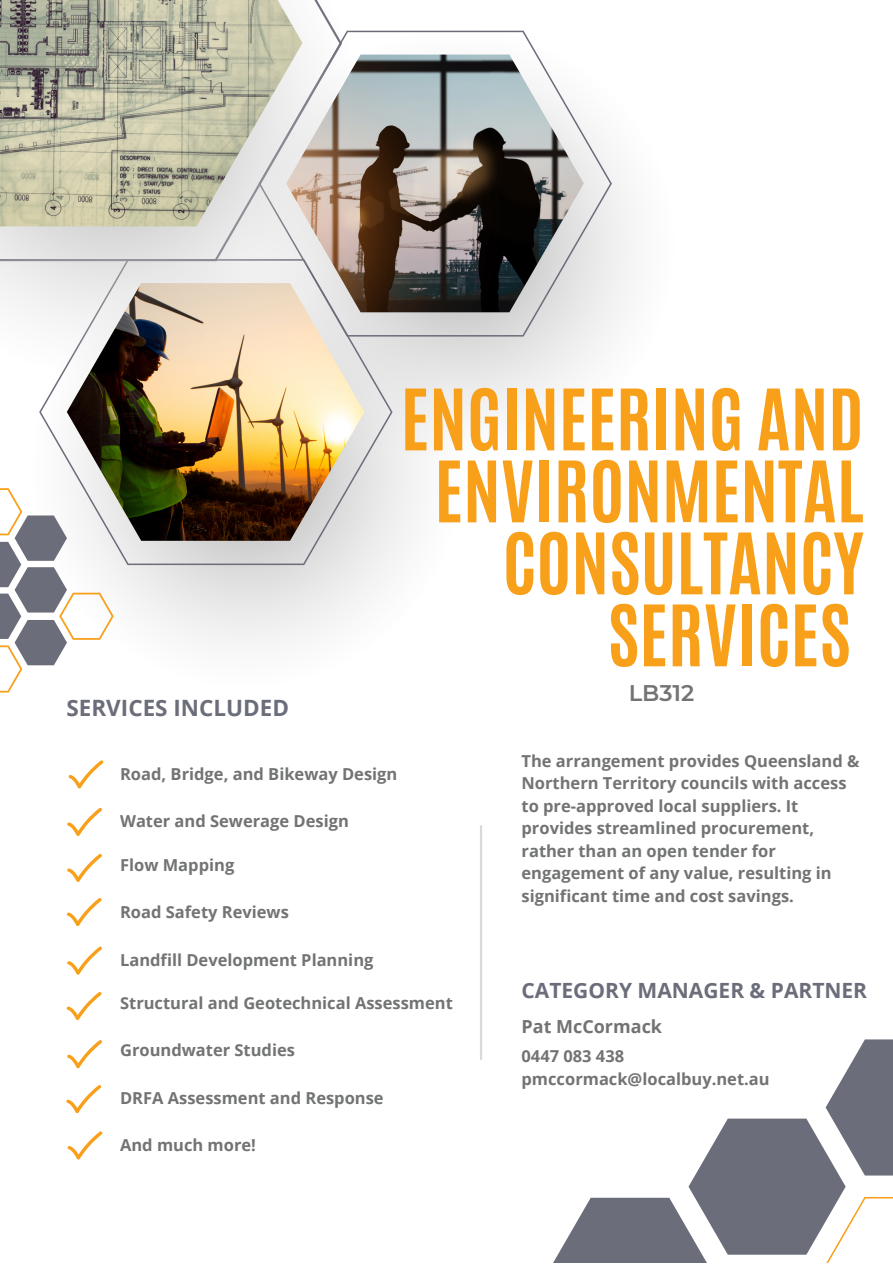
<style>
.page{position:relative;width:893px;height:1264px;background:#fff}
.page>*{position:absolute;margin:0;border:0;box-sizing:border-box;transform-origin:0 0}
.t1{font:700 72px/72px "Antonio";color:#f9a01b;text-align:right}
.t2{font:600 22.65px "Montserrat";color:#727374}
.t3{font:700 22.5px "Open Sans";color:#6b6e7a}
.t4{font:700 21px "Open Sans";color:#6b6e7a}
.t5{font:700 18px "Open Sans";color:#727374}
.t6{font:700 16.5px/22.5px "Open Sans";color:#727374}
</style>
<div class="page">
<svg style="left:553px;top:1039px;width:339px;height:223px"></svg>
<hr style="left:480px;top:826px;width:2px;height:232px;background:#d9d9d9">
<svg style="left:114px;top:460px;width:305px;height:184px;fill:#f1f1f1"></svg>
<svg style="left:363px;top:30px;width:269px;height:430px;fill:#f4f4f4"></svg>
<svg style="left:0;top:488px;width:114px;height:204px"></svg>
<svg style="left:363px;top:31px;width:249px;height:305px"></svg>
<svg style="left:39px;top:312px;width:353px;height:253px"></svg>
<img style="left:363px;top:55px;width:220px;height:257px">
<svg style="left:0;top:0;width:363px;height:377px"></svg>
<img style="left:0;top:0;width:302px;height:226px">
<img style="left:67px;top:283px;width:297px;height:258px">
<svg style="left:67px;top:898px;width:35px;height:28px"></svg>
<svg style="left:67px;top:854px;width:35px;height:28px"></svg>
<svg style="left:67px;top:808px;width:35px;height:28px"></svg>
<svg style="left:69px;top:760px;width:34px;height:28px"></svg>
<svg style="left:66px;top:1085px;width:35px;height:28px"></svg>
<svg style="left:67px;top:1040px;width:35px;height:28px"></svg>
<svg style="left:67px;top:992px;width:34px;height:28px"></svg>
<svg style="left:67px;top:946px;width:35px;height:28px"></svg>
<svg style="left:68px;top:1131px;width:34px;height:28px"></svg>
<h3 class="t3" style="left:66px;top:692px;width:224px">SERVICES INCLUDED</h3>
<h1 class="t1" style="left:400px;top:384px;width:464px">ENGINEERING AND<br>ENVIRONMENTAL<br>CONSULTANCY<br>SERVICES</h1>
<h2 class="t2" style="left:628px;top:679px;width:67px">LB312</h2>
<p class="t6" style="left:120px;top:762px;width:279px">Road, Bridge, and Bikeway Design</p>
<p class="t6" style="left:120px;top:809px;width:230px">Water and Sewerage Design</p>
<p class="t6" style="left:120px;top:853px;width:116px">Flow Mapping</p>
<p class="t6" style="left:120px;top:900px;width:170px">Road Safety Reviews</p>
<p class="t6" style="left:521px;top:749px;width:339px">The arrangement provides Queensland &amp; Northern Territory councils with access to pre-approved local suppliers. It provides streamlined procurement, rather than an open tender for engagement of any value, resulting in significant time and cost savings.</p>
<p class="t6" style="left:120px;top:947px;width:255px">Landfill Development Planning</p>
<p class="t6" style="left:120px;top:991px;width:334px">Structural and Geotechnical Assessment</p>
<p class="t6" style="left:120px;top:1038px;width:176px">Groundwater Studies</p>
<p class="t6" style="left:120px;top:1086px;width:265px">DRFA Assessment and Response</p>
<p class="t6" style="left:120px;top:1133px;width:137px">And much more!</p>
<p class="t4" style="left:521px;top:975px;width:347px">CATEGORY MANAGER &amp; PARTNER</p>
<p class="t5" style="left:521px;top:1014px;width:142px">Pat McCormack</p>
<p class="t6" style="left:521px;top:1044px;width:250px">0447 083 438 pmccormack@localbuy.net.au</p>
</div>
